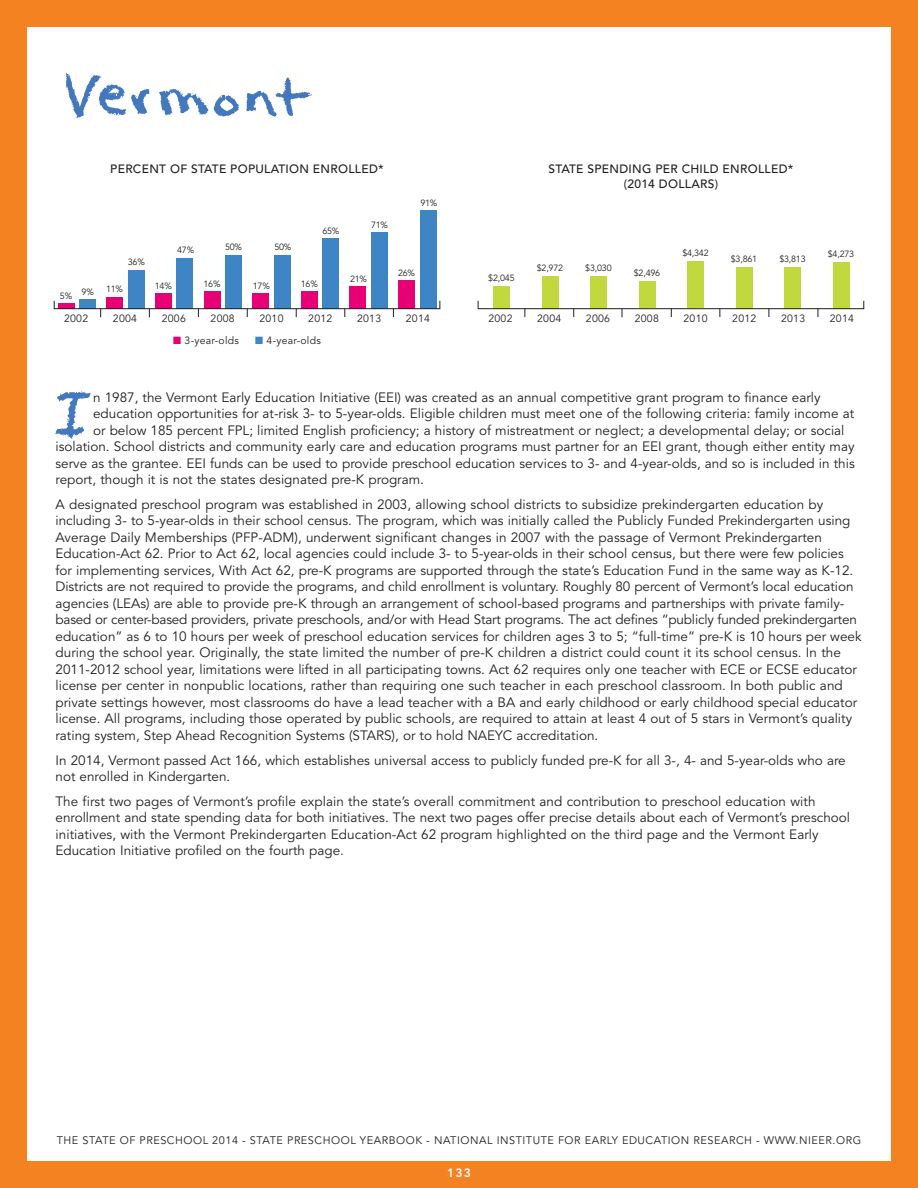
<style>
.page{position:relative;width:918px;height:1188px;background:#f58220}
.page>*{position:absolute;margin:0;border:0;box-sizing:border-box;transform-origin:0 0}
.t1{font:13.5px/16.5px "Avenir";color:#231f20}
.t2{font:500 12px/15px "Avenir";letter-spacing:.025em;color:#231f20;text-align:center}
.t3{font:800 12px "Avenir";color:#fff}
.t4{font:10.8px "Avenir";letter-spacing:.05em;color:#231f20}
.t5{font:10.5px "Avenir";letter-spacing:.025em;color:#231f20}
.t6{font:9px "Avenir";letter-spacing:-.025em;color:#231f20}
.s1{color:#e60275}
.s2{color:#3e85c5}
</style>
<div class="page">
<div style="left:27px;top:27px;width:864px;height:1134px;background:#fff"></div>
<svg style="left:159px;top:89px;width:80px;height:28px"></svg>
<svg style="left:246px;top:77px;width:66px;height:40px"></svg>
<svg style="left:55px;top:391px;width:36px;height:48px"></svg>
<div style="left:493px;top:286px;width:17px;height:22px;background:#c2d83f"></div>
<div style="left:542px;top:276px;width:16px;height:32px;background:#c2d83f"></div>
<div style="left:590px;top:276px;width:17px;height:32px;background:#c2d83f"></div>
<div style="left:639px;top:281px;width:16px;height:27px;background:#c2d83f"></div>
<div style="left:687px;top:262px;width:17px;height:46px;background:#c2d83f"></div>
<div style="left:736px;top:267px;width:16px;height:41px;background:#c2d83f"></div>
<div style="left:784px;top:267px;width:17px;height:41px;background:#c2d83f"></div>
<div style="left:833px;top:263px;width:16px;height:46px;background:#c2d83f"></div>
<div style="left:80px;top:299px;width:16px;height:10px;background:#3e85c5"></div>
<div style="left:58px;top:303px;width:16px;height:6px;background:#e60275"></div>
<div style="left:128px;top:270px;width:16px;height:39px;background:#3e85c5"></div>
<div style="left:107px;top:297px;width:16px;height:12px;background:#e60275"></div>
<div style="left:177px;top:258px;width:16px;height:51px;background:#3e85c5"></div>
<div style="left:155px;top:294px;width:16px;height:15px;background:#e60275"></div>
<div style="left:226px;top:255px;width:16px;height:54px;background:#3e85c5"></div>
<div style="left:204px;top:291px;width:16px;height:18px;background:#e60275"></div>
<div style="left:274px;top:255px;width:16px;height:54px;background:#3e85c5"></div>
<div style="left:253px;top:294px;width:16px;height:15px;background:#e60275"></div>
<div style="left:323px;top:238px;width:16px;height:71px;background:#3e85c5"></div>
<div style="left:301px;top:291px;width:16px;height:18px;background:#e60275"></div>
<div style="left:420px;top:210px;width:16px;height:99px;background:#3e85c5"></div>
<div style="left:399px;top:281px;width:16px;height:28px;background:#e60275"></div>
<div style="left:371px;top:232px;width:17px;height:77px;background:#3e85c5"></div>
<div style="left:350px;top:286px;width:16px;height:23px;background:#e60275"></div>
<div style="left:478px;top:301px;width:386px;height:8px;border:1px solid #231f20"></div>
<div style="left:54px;top:301px;width:386px;height:8px;border:1px solid #231f20"></div>
<svg style="left:65px;top:73px;width:84px;height:45px"></svg>
<p class="t6" style="left:60px;top:292px;width:14px">5%</p>
<p class="t6" style="left:82px;top:288px;width:14px">9%</p>
<p class="t2" style="left:110px;top:162px;width:275px">PERCENT OF STATE POPULATION ENROLLED*</p>
<p class="t6" style="left:128px;top:259px;width:19px">36%</p>
<p class="t6" style="left:106px;top:286px;width:19px">11%</p>
<p class="t6" style="left:177px;top:247px;width:19px">47%</p>
<p class="t6" style="left:225px;top:243px;width:19px">50%</p>
<p class="t6" style="left:155px;top:282px;width:19px">14%</p>
<p class="t6" style="left:204px;top:280px;width:19px">16%</p>
<p class="t6" style="left:274px;top:243px;width:19px">50%</p>
<p class="t6" style="left:322px;top:227px;width:19px">65%</p>
<p class="t6" style="left:253px;top:282px;width:19px">17%</p>
<p class="t6" style="left:301px;top:280px;width:19px">16%</p>
<p class="t6" style="left:371px;top:221px;width:19px">71%</p>
<p class="t6" style="left:350px;top:275px;width:19px">21%</p>
<p class="t6" style="left:420px;top:199px;width:19px">91%</p>
<p class="t6" style="left:398px;top:269px;width:19px">26%</p>
<p class="t5" style="left:64px;top:314px;width:26px">2002</p>
<p class="t5" style="left:113px;top:314px;width:26px">2004</p>
<p class="t5" style="left:162px;top:314px;width:26px">2006</p>
<p class="t5" style="left:211px;top:314px;width:26px">2008</p>
<p class="t5" style="left:259px;top:314px;width:26px">2010</p>
<p class="t5" style="left:308px;top:314px;width:26px">2012</p>
<p class="t5" style="left:357px;top:314px;width:26px">2013</p>
<p class="t5" style="left:406px;top:314px;width:26px">2014</p>
<p class="t5" style="left:173px;top:336px;width:67px"><span class="s1">■</span> 3-year-olds</p>
<p class="t5" style="left:255px;top:336px;width:67px"><span class="s2">■</span> 4-year-olds</p>
<p class="t2" style="left:548px;top:162px;width:247px">STATE SPENDING PER CHILD ENROLLED* (2014 DOLLARS)</p>
<p class="t6" style="left:488px;top:274px;width:28px">$2,045</p>
<p class="t6" style="left:537px;top:264px;width:28px">$2,972</p>
<p class="t6" style="left:585px;top:264px;width:28px">$3,030</p>
<p class="t6" style="left:634px;top:270px;width:28px">$2,496</p>
<p class="t6" style="left:682px;top:250px;width:28px">$4,342</p>
<p class="t6" style="left:731px;top:255px;width:28px">$3,861</p>
<p class="t6" style="left:779px;top:255px;width:28px">$3,813</p>
<p class="t6" style="left:828px;top:251px;width:28px">$4,273</p>
<p class="t5" style="left:488px;top:314px;width:26px">2002</p>
<p class="t5" style="left:537px;top:314px;width:26px">2004</p>
<p class="t5" style="left:586px;top:314px;width:26px">2006</p>
<p class="t5" style="left:635px;top:314px;width:26px">2008</p>
<p class="t5" style="left:684px;top:314px;width:26px">2010</p>
<p class="t5" style="left:732px;top:314px;width:26px">2012</p>
<p class="t5" style="left:781px;top:314px;width:26px">2013</p>
<p class="t5" style="left:830px;top:314px;width:26px">2014</p>
<p class="t1" style="left:93px;top:390px;width:729px">n 1987, the Vermont Early Education Initiative (EEI) was created as an annual competitive grant program to finance early</p>
<p class="t1" style="left:93px;top:407px;width:763px">education opportunities for at-risk 3- to 5-year-olds. Eligible children must meet one of the following criteria: family income at</p>
<p class="t1" style="left:93px;top:423px;width:753px">or below 185 percent FPL; limited English proficiency; a history of mistreatment or neglect; a developmental delay; or social</p>
<p class="t1" style="left:55px;top:440px;width:801px">isolation. School districts and community early care and education programs must partner for an EEI grant, though either entity may</p>
<p class="t1" style="left:56px;top:456px;width:801px">serve as the grantee. EEI funds can be used to provide preschool education services to 3- and 4-year-olds, and so is included in this</p>
<p class="t1" style="left:56px;top:473px;width:370px">report, though it is not the states designated pre-K program.</p>
<p class="t1" style="left:55px;top:497px;width:808px">A designated preschool program was established in 2003, allowing school districts to subsidize prekindergarten education by including 3- to 5-year-olds in their school census. The program, which was initially called the Publicly Funded Prekindergarten using Average Daily Memberships (PFP-ADM), underwent significant changes in 2007 with the passage of Vermont Prekindergarten Education-Act 62. Prior to Act 62, local agencies could include 3- to 5-year-olds in their school census, but there were few policies for implementing services, With Act 62, pre-K programs are supported through the state’s Education Fund in the same way as K-12.<br>Districts are not required to provide the programs, and child enrollment is voluntary. Roughly 80 percent of Vermont’s local education agencies (LEAs) are able to provide pre-K through an arrangement of school-based programs and partnerships with private family&shy;based or center-based providers, private preschools, and/or with Head Start programs. The act defines “publicly funded prekindergarten education” as 6 to 10 hours per week of preschool education services for children ages 3 to 5; “full-time” pre-K is 10 hours per week during the school year. Originally, the state limited the number of pre-K children a district could count it its school census. In the 2011-2012 school year, limitations were lifted in all participating towns. Act 62 requires only one teacher with ECE or ECSE educator license per center in nonpublic locations, rather than requiring one such teacher in each preschool classroom. In both public and private settings however, most classrooms do have a lead teacher with a BA and early childhood or early childhood special educator license. All programs, including those operated by public schools, are required to attain at least 4 out of 5 stars in Vermont’s quality rating system, Step Ahead Recognition Systems (STARS), or to hold NAEYC accreditation.</p>
<p class="t1" style="left:55px;top:753px;width:792px">In 2014, Vermont passed Act 166, which establishes universal access to publicly funded pre-K for all 3-, 4- and 5-year-olds who are not enrolled in Kindergarten.</p>
<p class="t1" style="left:55px;top:794px;width:796px">The first two pages of Vermont’s profile explain the state’s overall commitment and contribution to preschool education with enrollment and state spending data for both initiatives. The next two pages offer precise details about each of Vermont’s preschool initiatives, with the Vermont Prekindergarten Education-Act 62 program highlighted on the third page and the Vermont Early Education Initiative profiled on the fourth page.</p>
<p class="t4" style="left:57px;top:1136px;width:806px">THE STATE OF PRESCHOOL 2014 - STATE PRESCHOOL YEARBOOK - NATIONAL INSTITUTE FOR EARLY EDUCATION RESEARCH - WWW.NIEER.ORG</p>
<p class="t3" style="left:447px;top:1168px;width:25px">133</p>
</div>
